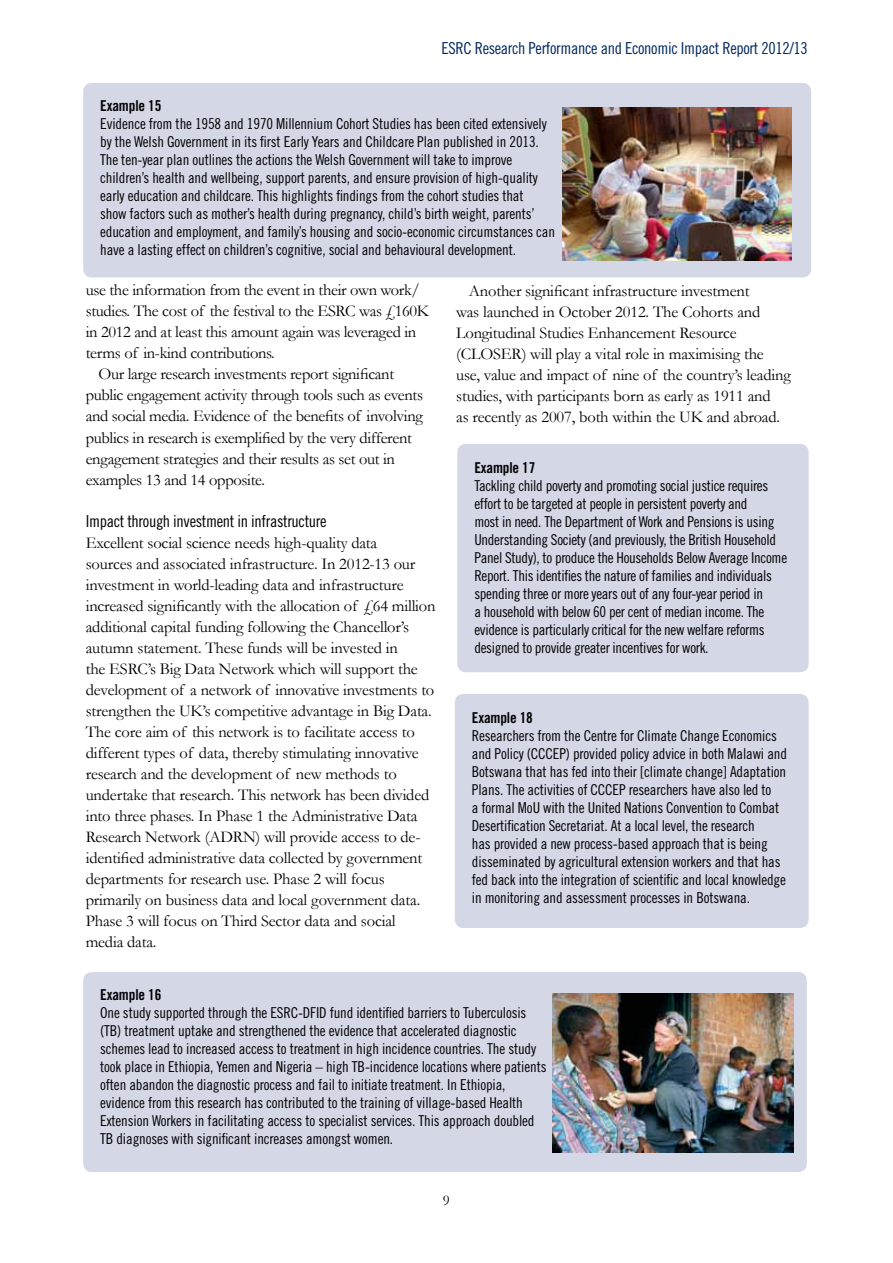
<style>
.page{position:relative;width:893px;height:1263px;background:#fff}
.page>*{position:absolute;margin:0;border:0;box-sizing:border-box;transform-origin:0 0}
.t1{font:16.5px/21px "Garamond";letter-spacing:-.01em;color:#000}
.t2{font:16.5px "Trade Gothic LT Std Cn 18";letter-spacing:-.02em;color:#00285e}
.t3{font:16.5px "Trade Gothic LT Std Cn 18";letter-spacing:-.02em;color:#000}
.t4{font:15px/18px "Trade Gothic LT Std Cn 18";letter-spacing:-.01em;color:#000}
.t5{font:15px "Trade Gothic LT Std Bd Cn 20";letter-spacing:-.01em;color:#000}
.t6{font:15px "Garamond";color:#000}
</style>
<div class="page">
<div style="left:83px;top:83px;width:728px;height:194px;background:#d4d7e6;border-radius:9px"></div>
<img style="left:563px;top:108px;width:229px;height:152px">
<div style="left:457px;top:444px;width:352px;height:228px;background:#d4d7e6;border-radius:9px"></div>
<div style="left:83px;top:972px;width:724px;height:200px;background:#d4d7e6;border-radius:9px"></div>
<img style="left:553px;top:993px;width:240px;height:160px">
<div style="left:455px;top:694px;width:354px;height:234px;background:#d4d7e6;border-radius:9px"></div>
<p class="t2" style="left:442px;top:38px;width:368px">ESRC Research Performance and Economic Impact Report 2012/13</p>
<p class="t5" style="left:100px;top:96px;width:63px">Example 15</p>
<p class="t4" style="left:100px;top:114px;width:456px">Evidence from the 1958 and 1970 Millennium Cohort Studies has been cited extensively by the Welsh Government in its first Early Years and Childcare Plan published in 2013.<br>The ten-year plan outlines the actions the Welsh Government will take to improve children’s health and wellbeing, support parents, and ensure provision of high-quality early education and childcare. This highlights findings from the cohort studies that<br>show factors such as mother’s health during pregnancy, child’s birth weight, parents’ education and employment, and family’s housing and socio-economic circumstances can have a lasting effect on children’s cognitive, social and behavioural development.</p>
<p class="t1" style="left:86px;top:280px;width:335px">use the information from the event in their own work/</p>
<p class="t1" style="left:86px;top:301px;width:345px">studies. The cost of the festival to the ESRC was £160K</p>
<p class="t1" style="left:86px;top:322px;width:332px">in 2012 and at least this amount again was leveraged in</p>
<p class="t1" style="left:86px;top:343px;width:191px">terms of in-kind contributions.</p>
<p class="t1" style="left:98px;top:364px;width:297px">Our large research investments report significant</p>
<p class="t1" style="left:86px;top:385px;width:339px">public engagement activity through tools such as events</p>
<p class="t1" style="left:86px;top:406px;width:339px">and social media. Evidence of the benefits of involving</p>
<p class="t1" style="left:86px;top:427px;width:328px">publics in research is exemplified by the very different</p>
<p class="t1" style="left:86px;top:448px;width:311px">engagement strategies and their results as set out in</p>
<p class="t1" style="left:86px;top:469px;width:181px">examples 13 and 14 opposite.</p>
<p class="t3" style="left:86px;top:511px;width:242px">Impact through investment in infrastructure</p>
<p class="t1" style="left:86px;top:532px;width:351px">Excellent social science needs high-quality data<br>sources and associated infrastructure. In 2012-13 our investment in world-leading data and infrastructure increased significantly with the allocation of £64 million additional capital funding following the Chancellor’s autumn statement. These funds will be invested in<br>the ESRC’s Big Data Network which will support the development of a network of innovative investments to strengthen the UK’s competitive advantage in Big Data.<br>The core aim of this network is to facilitate access to different types of data, thereby stimulating innovative research and the development of new methods to undertake that research. This network has been divided into three phases. In Phase 1 the Administrative Data Research Network (ADRN) will provide access to de&shy;identified administrative data collected by government departments for research use. Phase 2 will focus primarily on business data and local government data.<br>Phase 3 will focus on Third Sector data and social media data.</p>
<p class="t1" style="left:456px;top:280px;width:336px;text-indent:13px">Another significant infrastructure investment<br>was launched in October 2012. The Cohorts and Longitudinal Studies Enhancement Resource (CLOSER) will play a vital role in maximising the use, value and impact of nine of the country’s leading studies, with participants born as early as 1911 and<br>as recently as 2007, both within the UK and abroad.</p>
<p class="t5" style="left:474px;top:459px;width:63px">Example 17</p>
<p class="t4" style="left:474px;top:477px;width:314px">Tackling child poverty and promoting social justice requires effort to be targeted at people in persistent poverty and<br>most in need. The Department of Work and Pensions is using Understanding Society (and previously, the British Household Panel Study), to produce the Households Below Average Income Report. This identifies the nature of families and individuals spending three or more years out of any four-year period in<br>a household with below 60 per cent of median income. The evidence is particularly critical for the new welfare reforms designed to provide greater incentives for work.</p>
<p class="t5" style="left:472px;top:709px;width:63px">Example 18</p>
<p class="t4" style="left:472px;top:727px;width:317px">Researchers from the Centre for Climate Change Economics and Policy (CCCEP) provided policy advice in both Malawi and Botswana that has fed into their [climate change] Adaptation Plans. The activities of CCCEP researchers have also led to<br>a formal MoU with the United Nations Convention to Combat Desertification Secretariat. At a local level, the research<br>has provided a new process-based approach that is being disseminated by agricultural extension workers and that has fed back into the integration of scientific and local knowledge in monitoring and assessment processes in Botswana.</p>
<p class="t5" style="left:100px;top:985px;width:63px">Example 16</p>
<p class="t4" style="left:100px;top:1003px;width:448px">One study supported through the ESRC-DFID fund identified barriers to Tuberculosis (TB) treatment uptake and strengthened the evidence that accelerated diagnostic schemes lead to increased access to treatment in high incidence countries. The study took place in Ethiopia, Yemen and Nigeria – high TB-incidence locations where patients often abandon the diagnostic process and fail to initiate treatment. In Ethiopia, evidence from this research has contributed to the training of village-based Health Extension Workers in facilitating access to specialist services. This approach doubled TB diagnoses with significant increases amongst women.</p>
<p class="t6" style="left:443px;top:1191px;width:9px">9</p>
</div>
